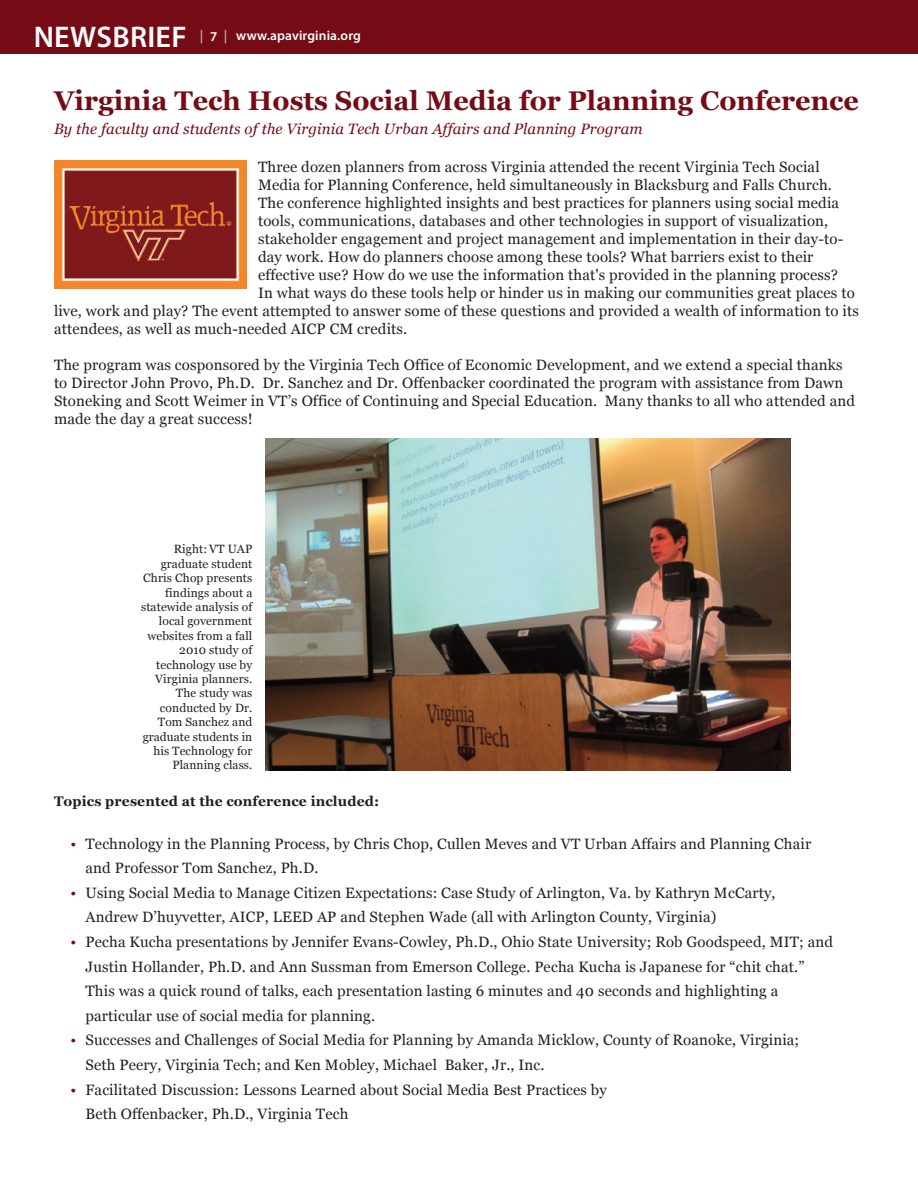
<style>
.page{position:relative;width:918px;height:1188px;background:#fff}
.page>*{position:absolute;margin:0;border:0;box-sizing:border-box;transform-origin:0 0}
.t1{font:600 30px "Myriad Pro";letter-spacing:.01em;color:#fff}
.t2{font:700 27px "Georgia";color:#750c15}
.t3{font:15px/24.6px "Georgia";letter-spacing:.01em;color:#231f20}
.t4{font:italic 15px "Georgia";letter-spacing:.01em;color:#750c15}
.t5{font:700 13.8px "Georgia";letter-spacing:.01em;color:#231f20}
.t6{font:600 13.5px "Myriad Pro";letter-spacing:.01em;color:#fff}
.t7{font:12px/14.4px "Georgia";letter-spacing:.01em;color:#231f20;text-align:right}
.s1{color:#c8a499}
.s2{color:#750c15}
</style>
<div class="page">
<div style="left:0;top:0;width:918px;height:54px;background:#750c15"></div>
<img style="left:54px;top:160px;width:192px;height:128px">
<img style="left:266px;top:438px;width:524px;height:333px">
<h1 class="t1" style="left:34px;top:25px;width:154px">NEWSBRIEF</h1>
<p class="t6" style="left:200px;top:30px;width:163px"><span class="s1">|</span> 7 <span class="s1">|</span> www.apavirginia.org</p>
<h2 class="t2" style="left:54px;top:86px;width:807px">Virginia Tech Hosts Social Media for Planning Conference</h2>
<p class="t4" style="left:54px;top:120px;width:590px">By the faculty and students of the Virginia Tech Urban Affairs and Planning Program</p>
<p class="t3" style="left:258px;top:154px;width:563px">Three dozen planners from across Virginia attended the recent Virginia Tech Social</p>
<p class="t3" style="left:258px;top:172px;width:575px">Media for Planning Conference, held simultaneously in Blacksburg and Falls Church.</p>
<p class="t3" style="left:258px;top:190px;width:583px">The conference highlighted insights and best practices for planners using social media</p>
<p class="t3" style="left:258px;top:208px;width:572px">tools, communications, databases and other technologies in support of visualization,</p>
<p class="t3" style="left:258px;top:226px;width:587px">stakeholder engagement and project management and implementation in their day-to-</p>
<p class="t3" style="left:258px;top:244px;width:557px">day work. How do planners choose among these tools? What barriers exist to their</p>
<p class="t3" style="left:258px;top:262px;width:582px">effective use? How do we use the information that's provided in the planning process?</p>
<p class="t3" style="left:258px;top:280px;width:598px">In what ways do these tools help or hinder us in making our communities great places to</p>
<p class="t3" style="left:54px;top:298px;width:806px">live, work and play? The event attempted to answer some of these questions and provided a wealth of information to its</p>
<p class="t3" style="left:54px;top:316px;width:355px">attendees, as well as much-needed AICP CM credits.</p>
<p class="t3" style="left:54px;top:356px;width:803px;line-height:18px">The program was cosponsored by the Virginia Tech Office of Economic Development, and we extend a special thanks to Director John Provo, Ph.D. Dr. Sanchez and Dr. Offenbacker coordinated the program with assistance from Dawn Stoneking and Scott Weimer in VT’s Office of Continuing and Special Education. Many thanks to all who attended and made the day a great success!</p>
<p class="t7" style="left:141px;top:542px;width:113px">Right:VT UAP graduate student<br>Chris Chop presents findings about a statewide analysis of local government websites from a fall<br>2010 study of technology use by<br>Virginia planners.<br>The study was conducted by Dr.<br>Tom Sanchez and graduate students in his Technology for<br>Planning class.</p>
<p class="t5" style="left:54px;top:794px;width:327px">Topics presented at the conference included:</p>
<p class="t3" style="left:86px;top:831px;width:727px;text-indent:-15px"><span class="s2">•</span> Technology in the Planning Process, by Chris Chop, Cullen Meves and VT Urban Affairs and Planning Chair and Professor Tom Sanchez, Ph.D.</p>
<p class="t3" style="left:86px;top:880px;width:692px;text-indent:-15px"><span class="s2">•</span> Using Social Media to Manage Citizen Expectations: Case Study of Arlington, Va. by Kathryn McCarty,<br>Andrew D’huyvetter, AICP, LEED AP and Stephen Wade (all with Arlington County, Virginia)</p>
<p class="t3" style="left:86px;top:929px;width:749px;text-indent:-15px"><span class="s2">•</span> Pecha Kucha presentations by Jennifer Evans-Cowley, Ph.D., Ohio State University; Rob Goodspeed, MIT; and Justin Hollander, Ph.D. and Ann Sussman from Emerson College. Pecha Kucha is Japanese for “chit chat.” This was a quick round of talks, each presentation lasting 6 minutes and 40 seconds and highlighting a particular use of social media for planning.</p>
<p class="t3" style="left:86px;top:1028px;width:715px;text-indent:-15px"><span class="s2">•</span> Successes and Challenges of Social Media for Planning by Amanda Micklow, County of Roanoke, Virginia;<br>Seth Peery, Virginia Tech; and Ken Mobley, Michael Baker, Jr., Inc.</p>
<p class="t3" style="left:86px;top:1077px;width:523px;text-indent:-15px"><span class="s2">•</span> Facilitated Discussion: Lessons Learned about Social Media Best Practices by<br>Beth Offenbacker, Ph.D., Virginia Tech</p>
</div>
